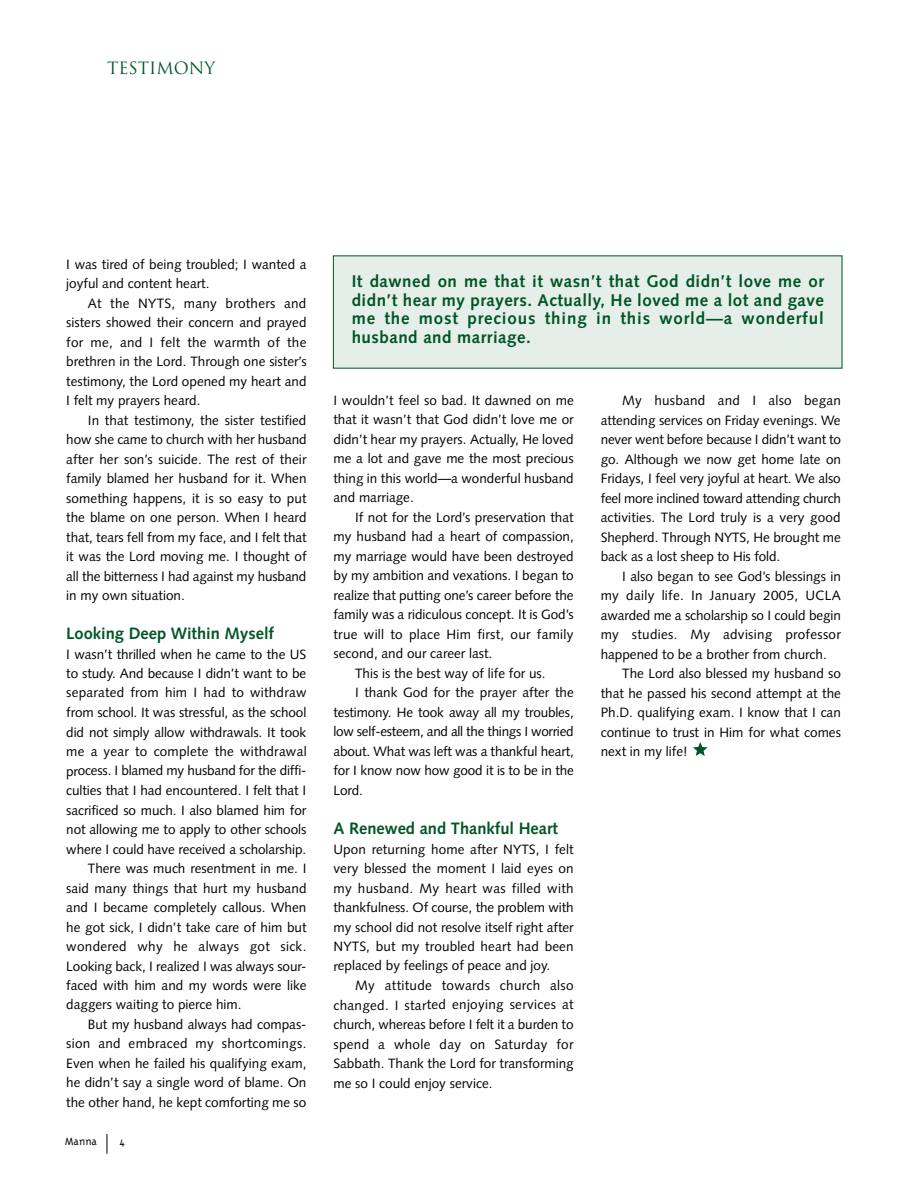
<style>
.page{position:relative;width:918px;height:1188px;background:#fff}
.page>*{position:absolute;margin:0;border:0;box-sizing:border-box;transform-origin:0 0}
.t1{font:700 16.95px/18.8px "Syntax";letter-spacing:.05em;color:#005627;text-align:justify}
.t2{font:700 16.5px "Syntax";color:#005627}
.t3{font:16.5px "Trajan";color:#005627}
.t4{font:13.5px/19.5px "Syntax";color:#000;text-align:justify}
.t5{font:13.5px "Syntax";letter-spacing:.02em;color:#000}
.t6{font:13.5px "Syntax";letter-spacing:-.02em;color:#000}
.t7{font:300 12px "Triplex";color:#000}
</style>
<div class="page">
<svg style="left:107px;top:1134px;width:1px;height:20px"></svg>
<svg style="left:693px;top:742px;width:15px;height:14px"></svg>
<div style="left:333px;top:256px;width:509px;height:112px;background:#e6eee9"></div>
<p class="t3" style="left:107px;top:59px;width:110px">TESTIMONY</p>
<p class="t4" style="left:66px;top:255px;width:242px">I was tired of being troubled; I wanted a joyful and content heart.</p>
<p class="t4" style="left:66px;top:294px;width:242px;text-indent:22px">At the NYTS, many brothers and sisters showed their concern and prayed for me, and I felt the warmth of the brethren in the Lord. Through one sister’s testimony, the Lord opened my heart and I felt my prayers heard.</p>
<p class="t4" style="left:66px;top:411px;width:242px;text-indent:22px">In that testimony, the sister testified how she came to church with her husband after her son’s suicide. The rest of their family blamed her husband for it. When something happens, it is so easy to put the blame on one person. When I heard that, tears fell from my face, and I felt that it was the Lord moving me. I thought of all the bitterness I had against my husband in my own situation.</p>
<p class="t2" style="left:66px;top:627px;width:209px">Looking Deep Within Myself</p>
<p class="t4" style="left:66px;top:645px;width:242px">I wasn’t thrilled when he came to the US</p>
<p class="t4" style="left:66px;top:665px;width:242px">to study. And because I didn’t want to be</p>
<p class="t4" style="left:66px;top:684px;width:242px">separated from him I had to withdraw</p>
<p class="t4" style="left:66px;top:704px;width:242px">from school. It was stressful, as the school</p>
<p class="t4" style="left:66px;top:723px;width:242px">did not simply allow withdrawals. It took</p>
<p class="t4" style="left:66px;top:743px;width:242px">me a year to complete the withdrawal</p>
<p class="t4" style="left:66px;top:762px;width:242px">process. I blamed my husband for the diffi-</p>
<p class="t4" style="left:66px;top:782px;width:242px">culties that I had encountered. I felt that I</p>
<p class="t4" style="left:66px;top:801px;width:241px">sacrificed so much. I also blamed him for</p>
<p class="t4" style="left:66px;top:821px;width:242px">not allowing me to apply to other schools</p>
<p class="t4" style="left:66px;top:840px;width:241px">where I could have received a scholarship.</p>
<p class="t4" style="left:88px;top:860px;width:220px">There was much resentment in me. I</p>
<p class="t4" style="left:66px;top:879px;width:242px">said many things that hurt my husband</p>
<p class="t4" style="left:66px;top:899px;width:242px">and I became completely callous. When</p>
<p class="t4" style="left:66px;top:918px;width:242px">he got sick, I didn’t take care of him but</p>
<p class="t5" style="left:66px;top:941px;width:242px">wondered why he always got sick.</p>
<p class="t4" style="left:66px;top:957px;width:242px">Looking back, I realized I was always sour-</p>
<p class="t4" style="left:66px;top:977px;width:242px">faced with him and my words were like</p>
<p class="t4" style="left:66px;top:996px;width:177px">daggers waiting to pierce him.</p>
<p class="t4" style="left:88px;top:1016px;width:220px">But my husband always had compas-</p>
<p class="t5" style="left:66px;top:1038px;width:242px">sion and embraced my shortcomings.</p>
<p class="t4" style="left:66px;top:1055px;width:242px">Even when he failed his qualifying exam,</p>
<p class="t4" style="left:66px;top:1074px;width:242px">he didn’t say a single word of blame. On</p>
<p class="t4" style="left:66px;top:1094px;width:242px">the other hand, he kept comforting me so</p>
<p class="t7" style="left:65px;top:1133px;width:33px">Manna</p>
<p class="t7" style="left:119px;top:1133px;width:7px">4</p>
<p class="t1" style="left:352px;top:273px;width:474px">It dawned on me that it wasn’t that God didn’t love me or didn’t hear my prayers. Actually, He loved me a lot and gave me the most precious thing in this world—a wonderful husband and marriage.</p>
<p class="t4" style="left:333px;top:392px;width:242px">I wouldn’t feel so bad. It dawned on me that it wasn’t that God didn’t love me or didn’t hear my prayers. Actually, He loved me a lot and gave me the most precious thing in this world—a wonderful husband and marriage.</p>
<p class="t4" style="left:355px;top:509px;width:220px">If not for the Lord’s preservation that</p>
<p class="t4" style="left:333px;top:528px;width:242px">my husband had a heart of compassion,</p>
<p class="t4" style="left:333px;top:548px;width:242px">my marriage would have been destroyed</p>
<p class="t4" style="left:333px;top:567px;width:242px">by my ambition and vexations. I began to</p>
<p class="t4" style="left:333px;top:587px;width:242px">realize that putting one’s career before the</p>
<p class="t4" style="left:333px;top:606px;width:242px">family was a ridiculous concept. It is God’s</p>
<p class="t5" style="left:333px;top:629px;width:242px">true will to place Him first, our family</p>
<p class="t4" style="left:333px;top:645px;width:160px">second, and our career last.</p>
<p class="t4" style="left:355px;top:665px;width:192px">This is the best way of life for us.</p>
<p class="t4" style="left:355px;top:684px;width:220px">I thank God for the prayer after the</p>
<p class="t4" style="left:333px;top:704px;width:242px">testimony. He took away all my troubles,</p>
<p class="t6" style="left:333px;top:726px;width:242px">low self-esteem, and all the things I worried</p>
<p class="t4" style="left:333px;top:743px;width:242px">about. What was left was a thankful heart,</p>
<p class="t4" style="left:333px;top:762px;width:242px">for I know now how good it is to be in the</p>
<p class="t4" style="left:333px;top:782px;width:31px">Lord.</p>
<p class="t2" style="left:333px;top:822px;width:226px">A Renewed and Thankful Heart</p>
<p class="t4" style="left:333px;top:840px;width:242px">Upon returning home after NYTS, I felt very blessed the moment I laid eyes on my husband. My heart was filled with thankfulness. Of course, the problem with my school did not resolve itself right after NYTS, but my troubled heart had been replaced by feelings of peace and joy.</p>
<p class="t4" style="left:333px;top:977px;width:242px;text-indent:22px">My attitude towards church also changed. I started enjoying services at church, whereas before I felt it a burden to spend a whole day on Saturday for Sabbath. Thank the Lord for transforming me so I could enjoy service.</p>
<p class="t4" style="left:601px;top:392px;width:242px;text-indent:22px">My husband and I also began attending services on Friday evenings. We never went before because I didn’t want to go. Although we now get home late on Fridays, I feel very joyful at heart. We also feel more inclined toward attending church activities. The Lord truly is a very good Shepherd. Through NYTS, He brought me back as a lost sheep to His fold.</p>
<p class="t4" style="left:601px;top:567px;width:242px;text-indent:22px">I also began to see God’s blessings in my daily life. In January 2005, UCLA awarded me a scholarship so I could begin my studies. My advising professor happened to be a brother from church.</p>
<p class="t4" style="left:601px;top:665px;width:242px;text-indent:22px">The Lord also blessed my husband so that he passed his second attempt at the Ph.D. qualifying exam. I know that I can continue to trust in Him for what comes next in my life!</p>
</div>
